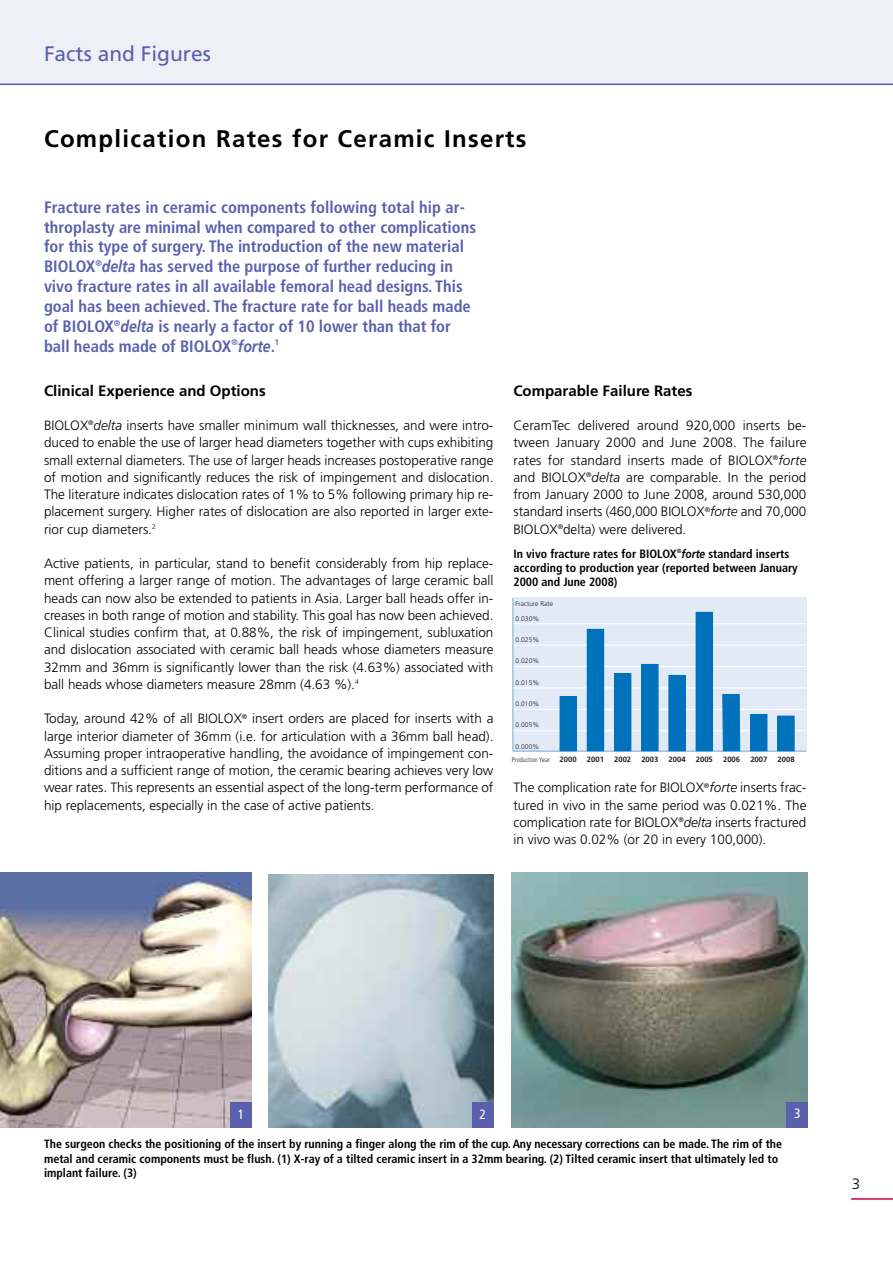
<style>
.page{position:relative;width:893px;height:1263px;background:#fff}
.page>*{position:absolute;margin:0;border:0;box-sizing:border-box;transform-origin:0 0}
.t1{font:700 24px "Frutiger";letter-spacing:.055em;color:#000}
.t2{font:21px "Frutiger";color:#5a60ad}
.t3{font:700 condensed 16.5px/19.8px "Frutiger";color:#5a60ad}
.t4{font:700 15px "Frutiger";color:#000}
.t5{font:300 15px "Frutiger";color:#000}
.t6{font:300 13.5px/17.2px "Frutiger";color:#000;text-align:justify}
.t7{font:condensed 13.5px "Frutiger";color:#fff}
.t8{font:700 condensed 12px/14.2px "Frutiger";color:#000}
.t9{font:700 9.6px "Frutiger";color:#231f20}
.t10{font:700 7.65px "Frutiger";color:#231f20}
.t11{font:300 6.75px "Frutiger";color:#231f20}
.t12{font:300 condensed 6.75px "Frutiger";color:#231f20}
.s1{font-style:italic;font-stretch:normal}
.s2{font-style:italic}
</style>
<div class="page">
<div style="left:0;top:0;width:893px;height:85px;background:#eeeff7"></div>
<hr style="left:851px;top:1198px;width:42px;height:2px;background:#c7004c">
<hr style="left:0;top:84px;width:893px;height:1px;background:#5a60ad">
<div style="left:513px;top:598px;width:293px;height:153px;background:#e2eaf6"></div>
<hr style="left:513px;top:709px;width:293px;height:1px;background:#fff">
<hr style="left:513px;top:666px;width:293px;height:1px;background:#fff">
<hr style="left:513px;top:688px;width:293px;height:1px;background:#fff">
<hr style="left:513px;top:645px;width:293px;height:1px;background:#fff">
<hr style="left:513px;top:730px;width:293px;height:1px;background:#fff">
<hr style="left:513px;top:751px;width:293px;height:1px;background:#7ca7d8">
<hr style="left:513px;top:623px;width:293px;height:1px;background:#fff">
<hr style="left:513px;top:598px;width:1px;height:153px;background:#7ca7d8">
<div style="left:560px;top:697px;width:16px;height:54px;background:#0072bc"></div>
<div style="left:560px;top:697px;width:17px;height:54px;border:1px solid #0072bc"></div>
<div style="left:587px;top:629px;width:17px;height:122px;background:#0072bc"></div>
<div style="left:614px;top:674px;width:17px;height:77px;background:#0072bc"></div>
<div style="left:642px;top:664px;width:16px;height:87px;background:#0072bc"></div>
<div style="left:669px;top:675px;width:16px;height:76px;background:#0072bc"></div>
<div style="left:696px;top:612px;width:16px;height:139px;background:#0072bc"></div>
<div style="left:696px;top:612px;width:17px;height:139px;border:1px solid #0072bc"></div>
<svg style="left:722px;top:694px;width:18px;height:57px"></svg>
<div style="left:750px;top:714px;width:17px;height:37px;background:#0072bc"></div>
<div style="left:778px;top:716px;width:16px;height:35px;background:#0072bc"></div>
<img style="left:0;top:872px;width:252px;height:256px">
<img style="left:268px;top:874px;width:226px;height:254px">
<img style="left:512px;top:872px;width:296px;height:256px">
<div style="left:230px;top:1102px;width:22px;height:26px;background:#5a60ad"></div>
<div style="left:472px;top:1102px;width:21px;height:26px;background:#5a60ad"></div>
<div style="left:787px;top:1102px;width:21px;height:25px;background:#5a60ad"></div>
<h2 class="t2" style="left:44px;top:45px;width:168px">Facts and Figures</h2>
<h1 class="t1" style="left:44px;top:129px;width:484px">Complication Rates for Ceramic Inserts</h1>
<p class="t3" style="left:44px;top:199px;width:434px">Fracture rates in ceramic components following total hip ar&shy;throplasty are minimal when compared to other complications for this type of surgery. The introduction of the new material BIOLOX<sup>®</sup><span class="s1">delta</span> has served the purpose of further reducing in vivo fracture rates in all available femoral head designs. This goal has been achieved. The fracture rate for ball heads made of BIOLOX<sup>®</sup><span class="s1">delta</span> is nearly a factor of 10 lower than that for ball heads made of BIOLOX<sup>®</sup><span class="s1">forte</span>.<sup>1</sup></p>
<p class="t4" style="left:44px;top:384px;width:223px">Clinical Experience and Options</p>
<p class="t6" style="left:44px;top:418px;width:451px">BIOLOX<sup>®</sup><span class="s2">delta</span> inserts have smaller minimum wall thicknesses, and were intro&shy;duced to enable the use of larger head diameters together with cups exhibiting small external diameters. The use of larger heads increases postoperative range of motion and significantly reduces the risk of impingement and dislocation.<br>The literature indicates dislocation rates of 1% to 5% following primary hip re&shy;placement surgery. Higher rates of dislocation are also reported in larger exte&shy;rior cup diameters.<sup>2</sup></p>
<p class="t6" style="left:44px;top:556px;width:451px">Active patients, in particular, stand to benefit considerably from hip replace&shy;ment offering a larger range of motion. The advantages of large ceramic ball heads can now also be extended to patients in Asia. Larger ball heads offer in&shy;creases in both range of motion and stability. This goal has now been achieved.<br>Clinical studies confirm that, at 0.88%, the risk of impingement, subluxation and dislocation associated with ceramic ball heads whose diameters measure 32mm and 36mm is significantly lower than the risk (4.63%) associated with ball heads whose diameters measure 28mm (4.63 %).<sup>4</sup></p>
<p class="t6" style="left:44px;top:711px;width:451px">Today, around 42% of all BIOLOX<sup>®</sup> insert orders are placed for inserts with a large interior diameter of 36mm (i.e. for articulation with a 36mm ball head).<br>Assuming proper intraoperative handling, the avoidance of impingement con&shy;ditions and a sufficient range of motion, the ceramic bearing achieves very low wear rates. This represents an essential aspect of the long-term performance of hip replacements, especially in the case of active patients.</p>
<p class="t4" style="left:513px;top:384px;width:180px">Comparable Failure Rates</p>
<p class="t6" style="left:513px;top:418px;width:294px">CeramTec delivered around 920,000 inserts be&shy;tween January 2000 and June 2008. The failure rates for standard inserts made of BIOLOX<sup>®</sup><span class="s2">forte </span>and BIOLOX<sup>®</sup><span class="s2">delta</span> are comparable. In the period from January 2000 to June 2008, around 530,000 standard inserts (460,000 BIOLOX<sup>®</sup><span class="s2">forte</span> and 70,000<br>BIOLOX<sup>®</sup>delta) were delivered.</p>
<p class="t8" style="left:513px;top:548px;width:286px">In vivo fracture rates for BIOLOX<sup>®</sup><span class="s1">forte</span> standard inserts according to production year (reported between January<br>2000 and June 2008)</p>
<p class="t11" style="left:516px;top:601px;width:39px">Fracture Rate</p>
<p class="t9" style="left:512px;top:563px;width:4px">I</p>
<p class="t11" style="left:516px;top:616px;width:25px">0.030%</p>
<p class="t11" style="left:516px;top:637px;width:25px">0.025%</p>
<p class="t11" style="left:516px;top:658px;width:25px">0.020%</p>
<p class="t11" style="left:516px;top:680px;width:25px">0.015%</p>
<p class="t11" style="left:516px;top:701px;width:25px">0.010%</p>
<p class="t11" style="left:516px;top:722px;width:25px">0.005%</p>
<p class="t11" style="left:516px;top:744px;width:25px">0.000%</p>
<p class="t12" style="left:512px;top:757px;width:40px">Production Year</p>
<p class="t10" style="left:560px;top:757px;width:19px">2000</p>
<p class="t10" style="left:587px;top:757px;width:19px">2001</p>
<p class="t10" style="left:614px;top:757px;width:19px">2002</p>
<p class="t10" style="left:641px;top:757px;width:19px">2003</p>
<p class="t10" style="left:696px;top:757px;width:19px">2005</p>
<p class="t10" style="left:750px;top:757px;width:19px">2007</p>
<p class="t10" style="left:669px;top:757px;width:19px">2004</p>
<p class="t10" style="left:723px;top:757px;width:19px">2006</p>
<p class="t10" style="left:778px;top:757px;width:19px">2008</p>
<p class="t6" style="left:513px;top:780px;width:294px">The complication rate for BIOLOX<sup>®</sup><span class="s2">forte</span> inserts frac&shy;tured in vivo in the same period was 0.021%. The complication rate for BIOLOX<sup>®</sup><span class="s2">delta</span> inserts fractured in vivo was 0.02% (or 20 in every 100,000).</p>
<p class="t7" style="left:238px;top:1108px;width:8px">1</p>
<p class="t7" style="left:480px;top:1108px;width:8px">2</p>
<p class="t7" style="left:794px;top:1108px;width:8px">3</p>
<p class="t8" style="left:44px;top:1138px;width:740px">The surgeon checks the positioning of the insert by running a finger along the rim of the cup.Any necessary corrections can be made. The rim of the metal and ceramic components must be flush. (1) X-ray of a tilted ceramic insert in a 32mm bearing. (2) Tilted ceramic insert that ultimately led to implant failure. (3)</p>
<p class="t5" style="left:852px;top:1177px;width:10px">3</p>
</div>
